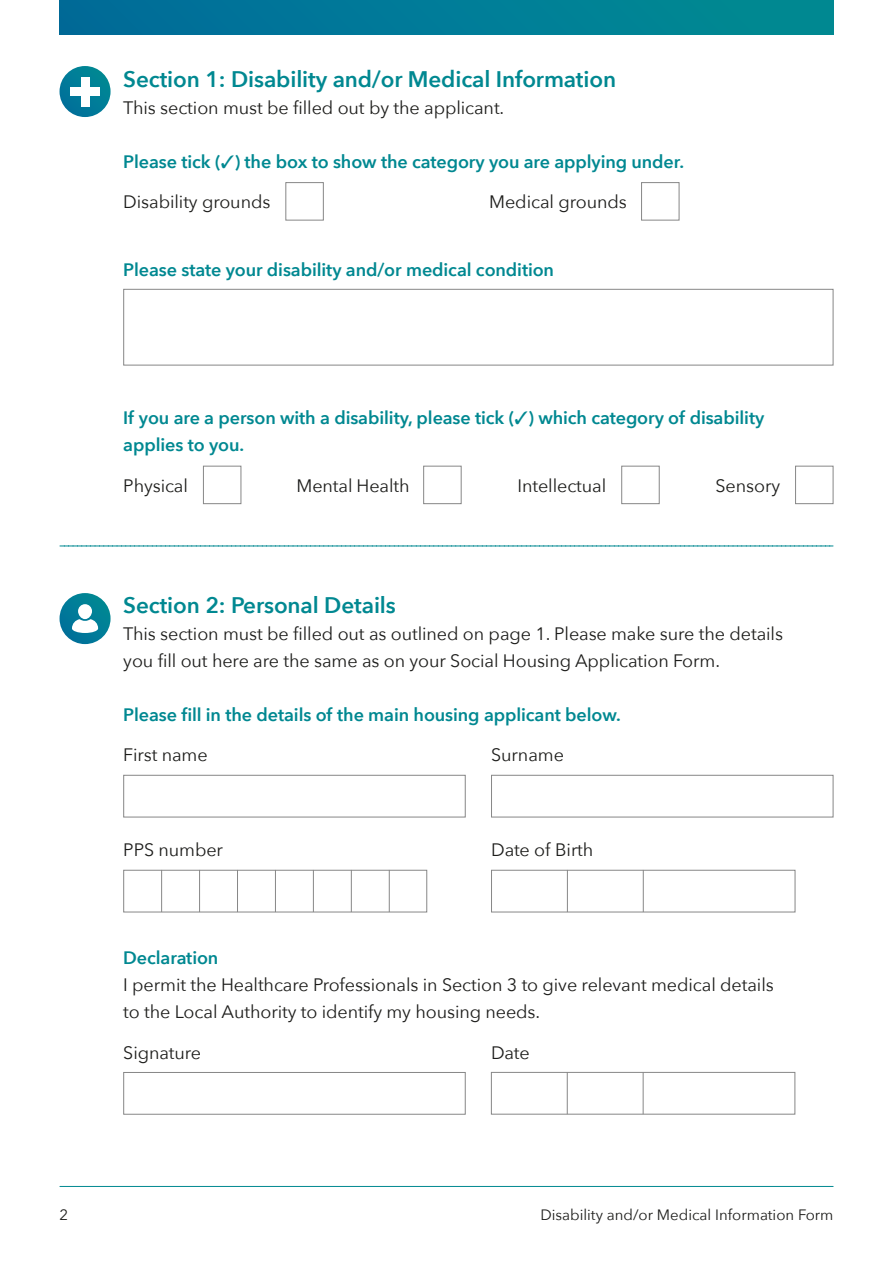
<style>
.page{position:relative;width:893px;height:1263px;background:#fff}
.page>*{position:absolute;margin:0;border:0;box-sizing:border-box;transform-origin:0 0}
.Diability_Form_Secti{font:600 22.5px "Avenir Next";letter-spacing:-.005em;color:#008891}
.Disability_Form_Body{font:18px/27px "Avenir Next";letter-spacing:-.005em;color:#1d1d1b}
.disability_Form_Body{font:600 18px/27px "Avenir Next";letter-spacing:-.005em;color:#008891}
.t1{font:15px "Avenir Next";color:#1d1d1b}
</style>
<div class="page">
<hr style="left:60px;top:1186px;width:773px;height:1px;background:#008891">
<div style="left:60px;top:0;width:773px;height:34px;background:linear-gradient(to right,#006b9a,#008c92)"></div>
<svg style="left:60px;top:546px;width:773px;height:1px"></svg>
<div style="left:285px;top:182px;width:39px;height:38px;border:1px solid #878787"></div>
<div style="left:641px;top:182px;width:38px;height:38px;border:1px solid #878787"></div>
<div style="left:123px;top:289px;width:710px;height:76px;border:1px solid #878787"></div>
<div style="left:203px;top:466px;width:38px;height:38px;border:1px solid #878787"></div>
<div style="left:795px;top:466px;width:38px;height:38px;border:1px solid #878787"></div>
<div style="left:423px;top:466px;width:39px;height:38px;border:1px solid #878787"></div>
<div style="left:621px;top:466px;width:39px;height:38px;border:1px solid #878787"></div>
<div style="left:123px;top:775px;width:343px;height:42px;border:1px solid #878787"></div>
<div style="left:491px;top:775px;width:342px;height:42px;border:1px solid #878787"></div>
<div style="left:123px;top:870px;width:304px;height:42px;border:1px solid #878787"></div>
<hr style="left:161px;top:870px;width:1px;height:42px;background:#878787">
<hr style="left:199px;top:870px;width:1px;height:42px;background:#878787">
<hr style="left:237px;top:870px;width:1px;height:42px;background:#878787">
<hr style="left:275px;top:870px;width:1px;height:42px;background:#878787">
<hr style="left:313px;top:870px;width:1px;height:42px;background:#878787">
<hr style="left:351px;top:870px;width:1px;height:42px;background:#878787">
<hr style="left:389px;top:870px;width:1px;height:42px;background:#878787">
<div style="left:491px;top:870px;width:304px;height:42px;border:1px solid #878787"></div>
<hr style="left:567px;top:870px;width:1px;height:42px;background:#878787">
<hr style="left:643px;top:870px;width:1px;height:42px;background:#878787">
<div style="left:123px;top:1072px;width:343px;height:42px;border:1px solid #878787"></div>
<div style="left:491px;top:1072px;width:304px;height:42px;border:1px solid #878787"></div>
<hr style="left:567px;top:1072px;width:1px;height:42px;background:#878787">
<hr style="left:643px;top:1072px;width:1px;height:42px;background:#878787">
<svg style="left:60px;top:66px;width:51px;height:51px;background:#0a819b"></svg>
<div style="left:81px;top:77px;width:8px;height:29px;background:#fff"></div>
<div style="left:70px;top:87px;width:30px;height:9px;background:#fff"></div>
<svg style="left:60px;top:593px;width:51px;height:51px;background:#067f99"></svg>
<div style="left:78px;top:604px;width:14px;height:15px;background:#fff;border-radius:50%"></div>
<svg style="left:72px;top:619px;width:26px;height:14px"></svg>
<p class="Diability_Form_Secti" style="left:123px;top:59px;width:494px">Section 1: Disability and/or Medical Information</p>
<p class="Disability_Form_Body" style="left:123px;top:93px;width:382px">This section must be filled out by the applicant.</p>
<p class="disability_Form_Body" style="left:123px;top:147px;width:562px">Please tick (✓) the box to show the category you are applying under.</p>
<p class="Disability_Form_Body" style="left:123px;top:188px;width:149px">Disability grounds</p>
<p class="Disability_Form_Body" style="left:489px;top:188px;width:139px">Medical grounds</p>
<p class="disability_Form_Body" style="left:123px;top:255px;width:432px">Please state your disability and/or medical condition</p>
<p class="disability_Form_Body" style="left:123px;top:404px;width:642px">If you are a person with a disability, please tick (✓) which category of disability applies to you.</p>
<p class="Disability_Form_Body" style="left:123px;top:471px;width:66px">Physical</p>
<p class="Disability_Form_Body" style="left:297px;top:471px;width:115px">Mental Health</p>
<p class="Disability_Form_Body" style="left:517px;top:471px;width:90px">Intellectual</p>
<p class="Disability_Form_Body" style="left:715px;top:471px;width:66px">Sensory</p>
<p class="Diability_Form_Secti" style="left:123px;top:586px;width:274px">Section 2: Personal Details</p>
<p class="Disability_Form_Body" style="left:123px;top:619px;width:661px">This section must be filled out as outlined on page 1. Please make sure the details you fill out here are the same as on your Social Housing Application Form.</p>
<p class="disability_Form_Body" style="left:123px;top:701px;width:499px">Please fill in the details of the main housing applicant below.</p>
<p class="Disability_Form_Body" style="left:123px;top:741px;width:86px">First name</p>
<p class="Disability_Form_Body" style="left:491px;top:741px;width:74px">Surname</p>
<p class="Disability_Form_Body" style="left:123px;top:836px;width:101px">PPS number</p>
<p class="Disability_Form_Body" style="left:491px;top:836px;width:104px">Date of Birth</p>
<p class="disability_Form_Body" style="left:123px;top:944px;width:97px">Declaration</p>
<p class="Disability_Form_Body" style="left:123px;top:970px;width:652px">I permit the Healthcare Professionals in Section 3 to give relevant medical details to the Local Authority to identify my housing needs.</p>
<p class="Disability_Form_Body" style="left:123px;top:1038px;width:79px">Signature</p>
<p class="Disability_Form_Body" style="left:491px;top:1038px;width:40px">Date</p>
<p class="t1" style="left:60px;top:1202px;width:10px">2</p>
<p class="t1" style="left:540px;top:1202px;width:295px">Disability and/or Medical Information Form</p>
</div>
